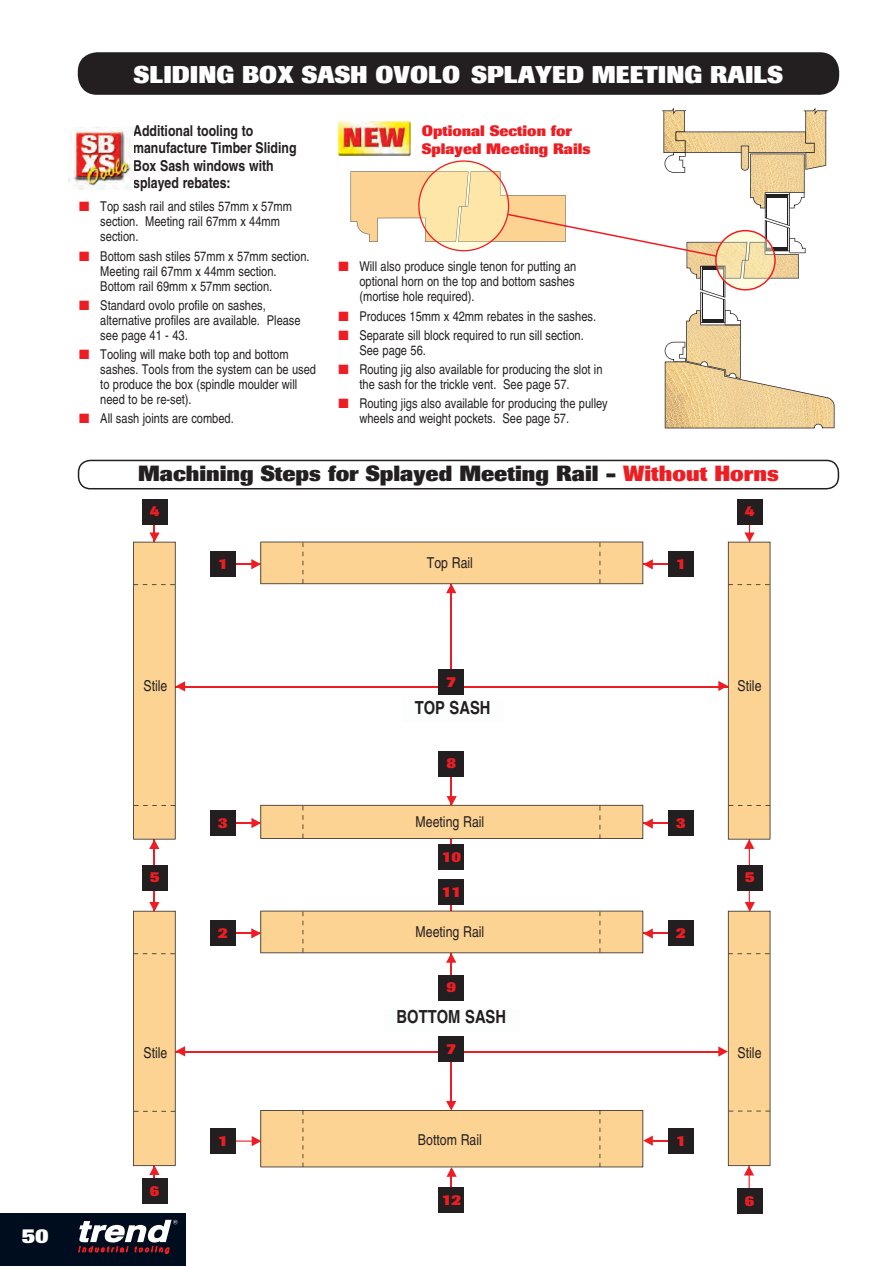
<style>
.page{position:relative;width:894px;height:1266px;background:#fff}
.page>*{position:absolute;margin:0;border:0;box-sizing:border-box;transform-origin:0 0}
.t1{font:800 24px "Imago BQ";color:#fff}
.t2{font:800 21.75px "Imago BQ";color:#231f20}
.t3{font:800 21px "Imago BQ";color:#fff}
.t4{font:700 condensed 18px "Helvetica LT";color:#231f20}
.t5{font:700 condensed 15px/17.2px "Helvetica LT";color:#231f20}
.t6{font:800 15px/17.2px "Imago BQ";color:#ee1d23}
.t7{font:condensed 15px "Helvetica LT";color:#231f20}
.t8{font:condensed 13.5px/15px "Helvetica LT";color:#231f20}
.s1{color:#ee1d23}
</style>
<div class="page">
<hr style="left:154px;top:890px;width:1px;height:288px;background:#ee1d23">
<hr style="left:748px;top:890px;width:2px;height:298px;background:#ee1d23">
<hr style="left:464px;top:686px;width:271px;height:1px;background:#ee1d23">
<div style="left:78px;top:52px;width:761px;height:43px;background:#231f20;border-radius:20px"></div>
<svg style="left:350px;top:108px;width:484px;height:320px"></svg>
<svg style="left:78px;top:459px;width:761px;height:30px"></svg>
<hr style="left:451px;top:1061px;width:1px;height:43px;background:#ee1d23">
<hr style="left:170px;top:686px;width:269px;height:1px;background:#ee1d23">
<hr style="left:451px;top:579px;width:1px;height:91px;background:#ee1d23">
<hr style="left:451px;top:776px;width:1px;height:70px;background:#ee1d23">
<hr style="left:154px;top:524px;width:1px;height:340px;background:#ee1d23">
<hr style="left:748px;top:524px;width:2px;height:341px;background:#ee1d23">
<hr style="left:234px;top:563px;width:436px;height:1px;background:#ee1d23">
<hr style="left:233px;top:932px;width:436px;height:1px;background:#ee1d23">
<hr style="left:233px;top:822px;width:436px;height:1px;background:#ee1d23">
<hr style="left:451px;top:902px;width:1px;height:76px;background:#ee1d23">
<div style="left:142px;top:499px;width:25px;height:25px;background:#231f20"></div>
<div style="left:736px;top:499px;width:26px;height:25px;background:#231f20"></div>
<div style="left:210px;top:551px;width:26px;height:25px;background:#231f20"></div>
<div style="left:210px;top:810px;width:26px;height:25px;background:#231f20"></div>
<div style="left:668px;top:551px;width:26px;height:25px;background:#231f20"></div>
<div style="left:668px;top:810px;width:26px;height:25px;background:#231f20"></div>
<div style="left:438px;top:669px;width:26px;height:26px;background:#231f20"></div>
<div style="left:438px;top:750px;width:26px;height:26px;background:#231f20"></div>
<div style="left:142px;top:864px;width:25px;height:26px;background:#231f20"></div>
<div style="left:736px;top:864px;width:26px;height:26px;background:#231f20"></div>
<hr style="left:175px;top:1051px;width:264px;height:1px;background:#ee1d23">
<div style="left:210px;top:920px;width:26px;height:25px;background:#231f20"></div>
<div style="left:210px;top:1127px;width:26px;height:26px;background:#231f20"></div>
<div style="left:668px;top:920px;width:26px;height:25px;background:#231f20"></div>
<div style="left:668px;top:1127px;width:26px;height:26px;background:#231f20"></div>
<div style="left:438px;top:974px;width:26px;height:26px;background:#231f20"></div>
<div style="left:438px;top:1186px;width:26px;height:26px;background:#231f20"></div>
<div style="left:438px;top:879px;width:26px;height:25px;background:#231f20"></div>
<div style="left:438px;top:844px;width:26px;height:25px;background:#231f20"></div>
<div style="left:438px;top:1035px;width:26px;height:26px;background:#231f20"></div>
<div style="left:142px;top:1177px;width:25px;height:26px;background:#231f20"></div>
<div style="left:736px;top:1187px;width:26px;height:26px;background:#231f20"></div>
<svg style="left:251px;top:910px;width:402px;height:52px"></svg>
<svg style="left:251px;top:541px;width:402px;height:52px"></svg>
<svg style="left:251px;top:796px;width:402px;height:43px"></svg>
<svg style="left:718px;top:532px;width:52px;height:316px"></svg>
<svg style="left:133px;top:532px;width:52px;height:317px"></svg>
<svg style="left:718px;top:902px;width:52px;height:273px"></svg>
<svg style="left:133px;top:902px;width:52px;height:272px"></svg>
<img style="left:69px;top:128px;width:64px;height:61px">
<img style="left:338px;top:121px;width:73px;height:35px">
<svg style="left:235px;top:1100px;width:434px;height:86px"></svg>
<hr style="left:464px;top:1051px;width:260px;height:1px;background:#ee1d23">
<div style="left:0;top:1213px;width:185px;height:52px;background:#000d1e"></div>
<svg style="left:78px;top:1219px;width:100px;height:35px"></svg>
<h1 class="t1" style="left:134px;top:60px;width:651px">SLIDING BOX SASH OVOLO SPLAYED MEETING RAILS</h1>
<p class="t5" style="left:133px;top:122px;width:165px">Additional tooling to manufacture Timber Sliding<br>Box Sash windows with splayed rebates:</p>
<p class="t8" style="left:100px;top:199px;width:193px;text-indent:-21px"><span class="s1">■</span> Top sash rail and stiles 57mm x 57mm section. Meeting rail 67mm x 44mm section.</p>
<p class="t8" style="left:100px;top:248px;width:211px;text-indent:-21px"><span class="s1">■</span> Bottom sash stiles 57mm x 57mm section.<br>Meeting rail 67mm x 44mm section.<br>Bottom rail 69mm x 57mm section.</p>
<p class="t8" style="left:100px;top:297px;width:202px;text-indent:-21px"><span class="s1">■</span> Standard ovolo profile on sashes, alternative profiles are available. Please see page 41 - 43.</p>
<p class="t8" style="left:100px;top:347px;width:217px;text-indent:-21px"><span class="s1">■</span> Tooling will make both top and bottom sashes. Tools from the system can be used to produce the box (spindle moulder will need to be re-set).</p>
<p class="t8" style="left:79px;top:411px;width:156px"><span class="s1">■</span> All sash joints are combed.</p>
<p class="t6" style="left:422px;top:123px;width:170px">Optional Section for<br>Splayed Meeting Rails</p>
<p class="t8" style="left:359px;top:259px;width:218px;text-indent:-21px"><span class="s1">■</span> Will also produce single tenon for putting an optional horn on the top and bottom sashes (mortise hole required).</p>
<p class="t8" style="left:338px;top:308px;width:259px"><span class="s1">■</span> Produces 15mm x 42mm rebates in the sashes.</p>
<p class="t8" style="left:359px;top:327px;width:226px;text-indent:-21px"><span class="s1">■</span> Separate sill block required to run sill section.<br>See page 56.</p>
<p class="t8" style="left:359px;top:362px;width:245px;text-indent:-21px"><span class="s1">■</span> Routing jig also available for producing the slot in the sash for the trickle vent. See page 57.</p>
<p class="t8" style="left:359px;top:396px;width:250px;text-indent:-21px"><span class="s1">■</span> Routing jigs also available for producing the pulley wheels and weight pockets. See page 57.</p>
<h2 class="t2" style="left:138px;top:460px;width:642px">Machining Steps for Splayed Meeting Rail - <span class="s1">Without Horns</span></h2>
<p class="t6" style="left:150px;top:502px;width:11px">4</p>
<p class="t6" style="left:744px;top:502px;width:11px">4</p>
<p class="t6" style="left:218px;top:555px;width:11px">1</p>
<p class="t7" style="left:427px;top:554px;width:48px">Top Rail</p>
<p class="t6" style="left:676px;top:555px;width:11px">1</p>
<h3 class="t3" style="left:22px;top:1223px;width:29px">50</h3>
<p class="t6" style="left:446px;top:673px;width:11px">7</p>
<p class="t7" style="left:143px;top:677px;width:25px">Stile</p>
<p class="t7" style="left:737px;top:677px;width:25px">Stile</p>
<h3 class="t4" style="left:415px;top:696px;width:77px">TOP SASH</h3>
<p class="t6" style="left:218px;top:813px;width:11px">3</p>
<p class="t6" style="left:446px;top:754px;width:11px">8</p>
<p class="t7" style="left:415px;top:812px;width:70px">Meeting Rail</p>
<p class="t6" style="left:442px;top:847px;width:21px">10</p>
<p class="t6" style="left:676px;top:813px;width:11px">3</p>
<p class="t6" style="left:150px;top:868px;width:11px">5</p>
<p class="t6" style="left:744px;top:868px;width:11px">5</p>
<p class="t6" style="left:218px;top:923px;width:11px">2</p>
<p class="t6" style="left:442px;top:882px;width:21px">11</p>
<p class="t7" style="left:415px;top:923px;width:70px">Meeting Rail</p>
<p class="t6" style="left:446px;top:978px;width:11px">9</p>
<h3 class="t4" style="left:396px;top:1006px;width:111px">BOTTOM SASH</h3>
<p class="t6" style="left:676px;top:923px;width:11px">2</p>
<p class="t6" style="left:446px;top:1039px;width:11px">7</p>
<p class="t7" style="left:143px;top:1044px;width:25px">Stile</p>
<p class="t7" style="left:737px;top:1044px;width:25px">Stile</p>
<p class="t6" style="left:150px;top:1181px;width:11px">6</p>
<p class="t6" style="left:218px;top:1131px;width:11px">1</p>
<p class="t7" style="left:418px;top:1130px;width:65px">Bottom Rail</p>
<p class="t6" style="left:442px;top:1190px;width:21px">12</p>
<p class="t6" style="left:676px;top:1131px;width:11px">1</p>
<p class="t6" style="left:744px;top:1191px;width:11px">6</p>
</div>
